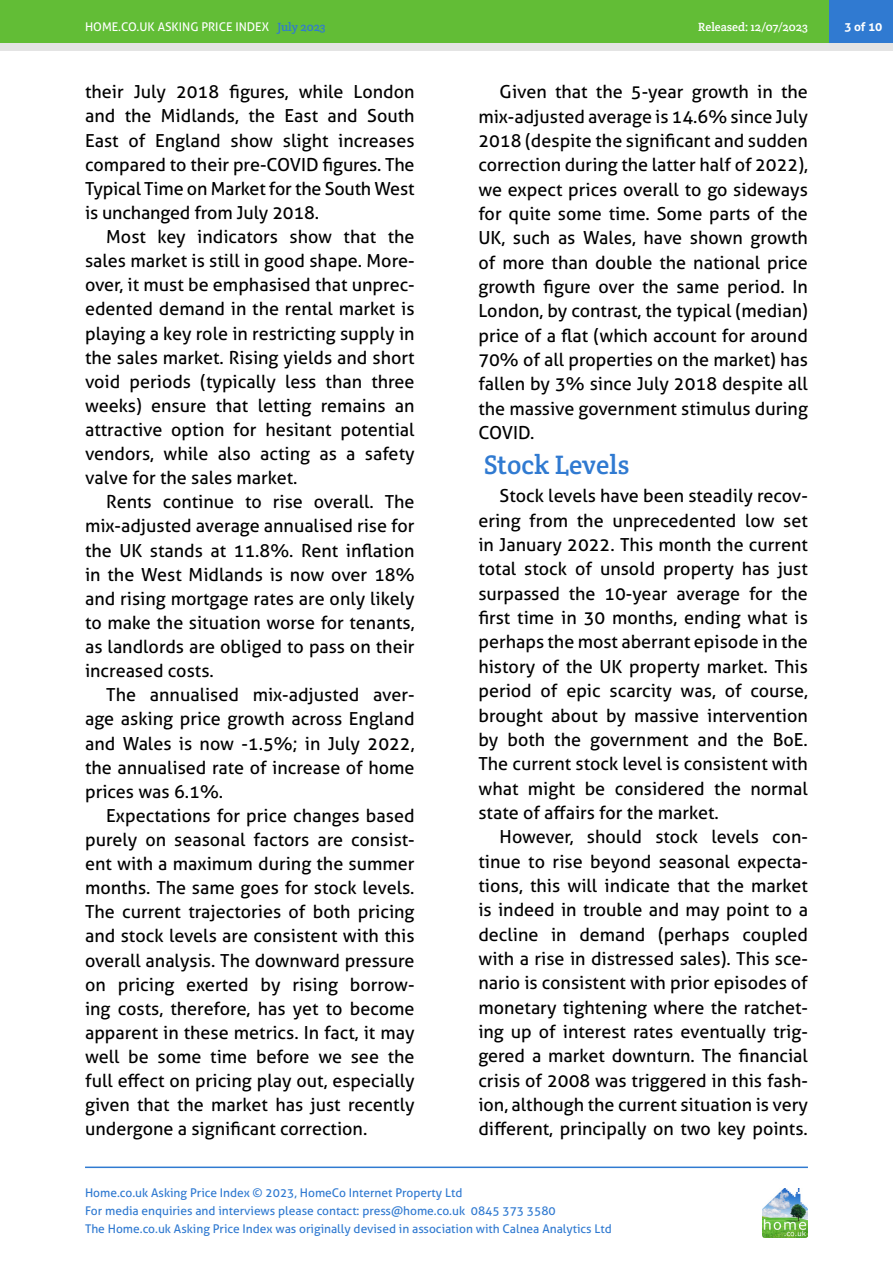
<style>
.page{position:relative;width:893px;height:1263px;background:#fff}
.page>*{position:absolute;margin:0;border:0;box-sizing:border-box;transform-origin:0 0}
.HAPI_Sub_subhead{font:27px "Crete Round";color:#307ad1}
.HAPI_body{font:18px/24.2px "Aller";color:#000;text-align:justify}
.t1{font:12px/18px "Aller";color:#307ad1}
.t2{font:12px "Aller";color:#fff}
.t3{font:12px "Crete Round";color:#fff}
.t4{font:700 12px "Aller";color:#fff}
.s1{font-family:"Crete Round";color:#307ad1}
</style>
<div class="page">
<hr style="left:85px;top:1166px;width:723px;height:2px;background:#307ad1">
<div style="left:0;top:0;width:893px;height:51px;background:#e4e4e4"></div>
<div style="left:0;top:0;width:893px;height:43px;background:#62bd36"></div>
<img style="left:762px;top:1188px;width:46px;height:49px">
<div style="left:829px;top:0;width:64px;height:43px;background:#307ad1"></div>
<p class="t2" style="left:85px;top:19px;width:242px">HOME.CO.UK ASKING PRICE INDEX <span class="s1">July 2023</span></p>
<p class="t3" style="left:698px;top:19px;width:111px">Released: 12/07/2023</p>
<p class="t4" style="left:844px;top:19px;width:39px">3 of 10</p>
<p class="HAPI_body" style="left:85px;top:80px;width:331px">their July 2018 figures, while London and the Midlands, the East and South East of England show slight increases compared to their pre-COVID figures. The Typical Time on Market for the South West is unchanged from July 2018.</p>
<p class="HAPI_body" style="left:85px;top:224px;width:331px;text-indent:21px">Most key indicators show that the sales market is still in good shape. More&shy;over, it must be emphasised that unprec&shy;edented demand in the rental market is playing a key role in restricting supply in the sales market. Rising yields and short void periods (typically less than three weeks) ensure that letting remains an attractive option for hesitant potential vendors, while also acting as a safety valve for the sales market.</p>
<p class="HAPI_body" style="left:85px;top:490px;width:331px;text-indent:21px">Rents continue to rise overall. The mix-adjusted average annualised rise for the UK stands at 11.8%. Rent inflation in the West Midlands is now over 18% and rising mortgage rates are only likely to make the situation worse for tenants, as landlords are obliged to pass on their increased costs.</p>
<p class="HAPI_body" style="left:85px;top:683px;width:331px;text-indent:21px">The annualised mix-adjusted aver&shy;age asking price growth across England and Wales is now -1.5%; in July 2022, the annualised rate of increase of home prices was 6.1%.</p>
<p class="HAPI_body" style="left:85px;top:803px;width:331px;text-indent:21px">Expectations for price changes based purely on seasonal factors are consist&shy;ent with a maximum during the summer months. The same goes for stock levels.<br>The current trajectories of both pricing and stock levels are consistent with this overall analysis. The downward pressure on pricing exerted by rising borrow&shy;ing costs, therefore, has yet to become apparent in these metrics. In fact, it may well be some time before we see the full effect on pricing play out, especially given that the market has just recently undergone a significant correction.</p>
<p class="HAPI_body" style="left:478px;top:80px;width:331px;text-indent:21px">Given that the 5-year growth in the mix-adjusted average is 14.6% since July 2018 (despite the significant and sudden correction during the latter half of 2022), we expect prices overall to go sideways for quite some time. Some parts of the UK, such as Wales, have shown growth of more than double the national price growth figure over the same period. In London, by contrast, the typical (median) price of a flat (which account for around 70% of all properties on the market) has fallen by 3% since July 2018 despite all the massive government stimulus during COVID.</p>
<p class="HAPI_Sub_subhead" style="left:484px;top:447px;width:147px">Stock Levels</p>
<p class="HAPI_body" style="left:478px;top:484px;width:331px;text-indent:21px">Stock levels have been steadily recov&shy;ering from the unprecedented low set in January 2022. This month the current total stock of unsold property has just surpassed the 10-year average for the first time in 30 months, ending what is perhaps the most aberrant episode in the history of the UK property market. This period of epic scarcity was, of course, brought about by massive intervention by both the government and the BoE.<br>The current stock level is consistent with what might be considered the normal state of affairs for the market.</p>
<p class="HAPI_body" style="left:478px;top:825px;width:331px;text-indent:21px">However, should stock levels con&shy;tinue to rise beyond seasonal expecta&shy;tions, this will indicate that the market is indeed in trouble and may point to a decline in demand (perhaps coupled with a rise in distressed sales). This sce&shy;nario is consistent with prior episodes of monetary tightening where the ratchet&shy;ing up of interest rates eventually trig&shy;gered a market downturn. The financial crisis of 2008 was triggered in this fash&shy;ion, although the current situation is very different, principally on two key points.</p>
<p class="t1" style="left:85px;top:1184px;width:528px">Home.co.uk Asking Price Index © 2023, HomeCo Internet Property Ltd<br>For media enquiries and interviews please contact: press@home.co.uk 0845 373 3580<br>The Home.co.uk Asking Price Index was originally devised in association with Calnea Analytics Ltd</p>
</div>
